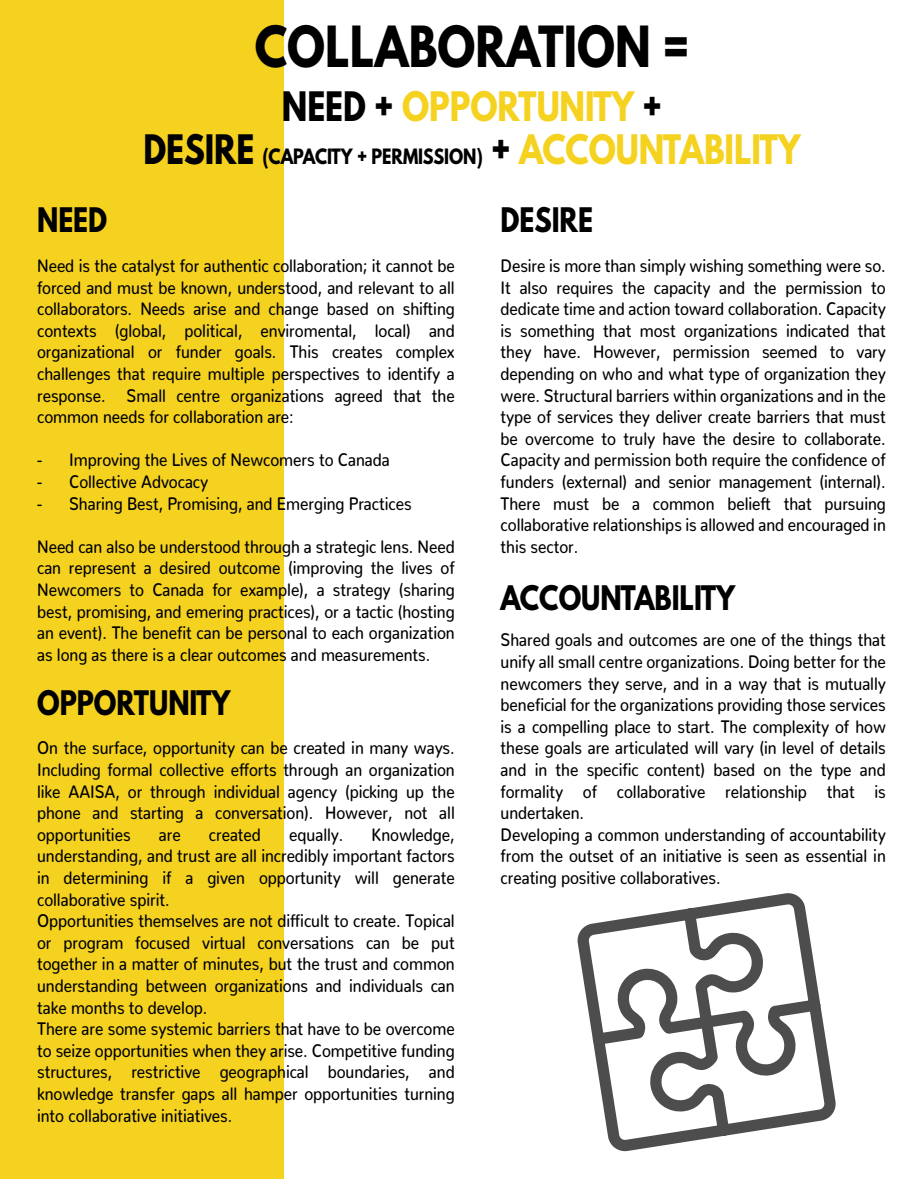
<style>
.page{position:relative;width:911px;height:1179px;background:#fff}
.page>*{position:absolute;margin:0;border:0;box-sizing:border-box;transform-origin:0 0}
.t1{font:700 50.25px "League Spartan";color:#000;scale:.86 1}
.t2{font:700 36px "League Spartan";letter-spacing:-.005em;color:#f5d220;scale:.86 1}
.t3{font:700 30px "League Spartan";letter-spacing:-.005em;color:#000;scale:.86 1}
.t4{font:700 18.75px "League Spartan";letter-spacing:-.005em;color:#000;scale:.86 1}
.t5{font:500 18px/21.6px "Nunito";letter-spacing:-.005em;color:#000;text-align:justify;scale:.86 1}
.s1{font-size:48.75px}
.s2{color:#000}
.s3{font-size:36px}
.s4{font-size:36px;color:#f5d220}
</style>
<div class="page">
<div style="left:0;top:0;width:283px;height:1179px;background:#f5d220"></div>
<svg style="left:577px;top:893px;width:259px;height:259px"></svg>
<h1 class="t1" style="left:255px;top:7px;width:507px">COLLABORATION <span class="s1">=</span></h1>
<h2 class="t2" style="left:282px;top:78px;width:443px"><span class="s2">NEED +</span> OPPORTUNITY <span class="s2">+</span></h2>
<p class="t4" style="left:143px;top:142px;width:765px"><span class="s3">DESIRE</span> (CAPACITY + PERMISSION) <span class="s3">+</span> <span class="s4">ACCOUNTABILITY</span></p>
<h3 class="t3" style="left:37px;top:197px;width:83px">NEED</h3>
<p class="t5" style="left:37px;top:253px;width:487px">Need is the catalyst for authentic collaboration; it cannot be forced and must be known, understood, and relevant to all collaborators. Needs arise and change based on shifting contexts (global, political, enviromental, local) and organizational or funder goals. This creates complex challenges that require multiple perspectives to identify a response. Small centre organizations agreed that the common needs for collaboration are:</p>
<p class="t5" style="left:37px;top:447px;width:411px">- Improving the Lives of Newcomers to Canada</p>
<p class="t5" style="left:37px;top:469px;width:200px">- Collective Advocacy</p>
<p class="t5" style="left:37px;top:490px;width:437px">- Sharing Best, Promising, and Emerging Practices</p>
<p class="t5" style="left:37px;top:534px;width:487px">Need can also be understood through a strategic lens. Need can represent a desired outcome (improving the lives of Newcomers to Canada for example), a strategy (sharing best, promising, and emering practices), or a tactic (hosting an event). The benefit can be personal to each organization as long as there is a clear outcomes and measurements.</p>
<h3 class="t3" style="left:37px;top:679px;width:226px">OPPORTUNITY</h3>
<p class="t5" style="left:37px;top:735px;width:487px">On the surface, opportunity can be created in many ways.<br>Including formal collective efforts through an organization like AAISA, or through individual agency (picking up the phone and starting a conversation). However, not all opportunities</p>
<p class="t5" style="left:37px;top:822px;width:487px;text-align:left;text-indent:334px">Knowledge, understanding, and trust are all incredibly important factors in determining if a given opportunity will generate collaborative spirit.<br>Opportunities themselves are not difficult to create. Topical or program focused virtual conversations can be put together in a matter of minutes, but the trust and common understanding between organizations and individuals can take months to develop.<br>There are some systemic barriers that have to be overcome to seize opportunities when they arise. Competitive funding structures, restrictive geographical boundaries, and knowledge transfer gaps all hamper opportunities turning into collaborative initiatives.</p>
<p class="t5" style="left:159px;top:822px;width:27px">are</p>
<p class="t5" style="left:209px;top:822px;width:62px">created</p>
<p class="t5" style="left:289px;top:822px;width:64px">equally.</p>
<h3 class="t3" style="left:500px;top:197px;width:109px">DESIRE</h3>
<p class="t5" style="left:500px;top:253px;width:449px">Desire is more than simply wishing something were so.<br>It also requires the capacity and the permission to dedicate time and action toward collaboration. Capacity is something that most organizations indicated that they have. However, permission seemed to vary depending on who and what type of organization they were. Structural barriers within organizations and in the type of services they deliver create barriers that must be overcome to truly have the desire to collaborate.<br>Capacity and permission both require the confidence of funders (external) and senior management (internal).<br>There must be a common belieft that pursuing collaborative relationships is allowed and encouraged in this sector.</p>
<h3 class="t3" style="left:500px;top:575px;width:274px">ACCOUNTABILITY</h3>
<p class="t5" style="left:500px;top:627px;width:449px;text-align:left">Shared goals and outcomes are one of the things that unify all small centre organizations. Doing better for the newcomers they serve, and in a way that is mutually beneficial for the organizations providing those services is a compelling place to start. The complexity of how these goals are articulated will vary (in level of details and in the specific content) based on the type and formality of collaborative relationship that is undertaken.<br>Developing a common understanding of accountability from the outset of an initiative is seen as essential in creating positive collaboratives.</p>
</div>
